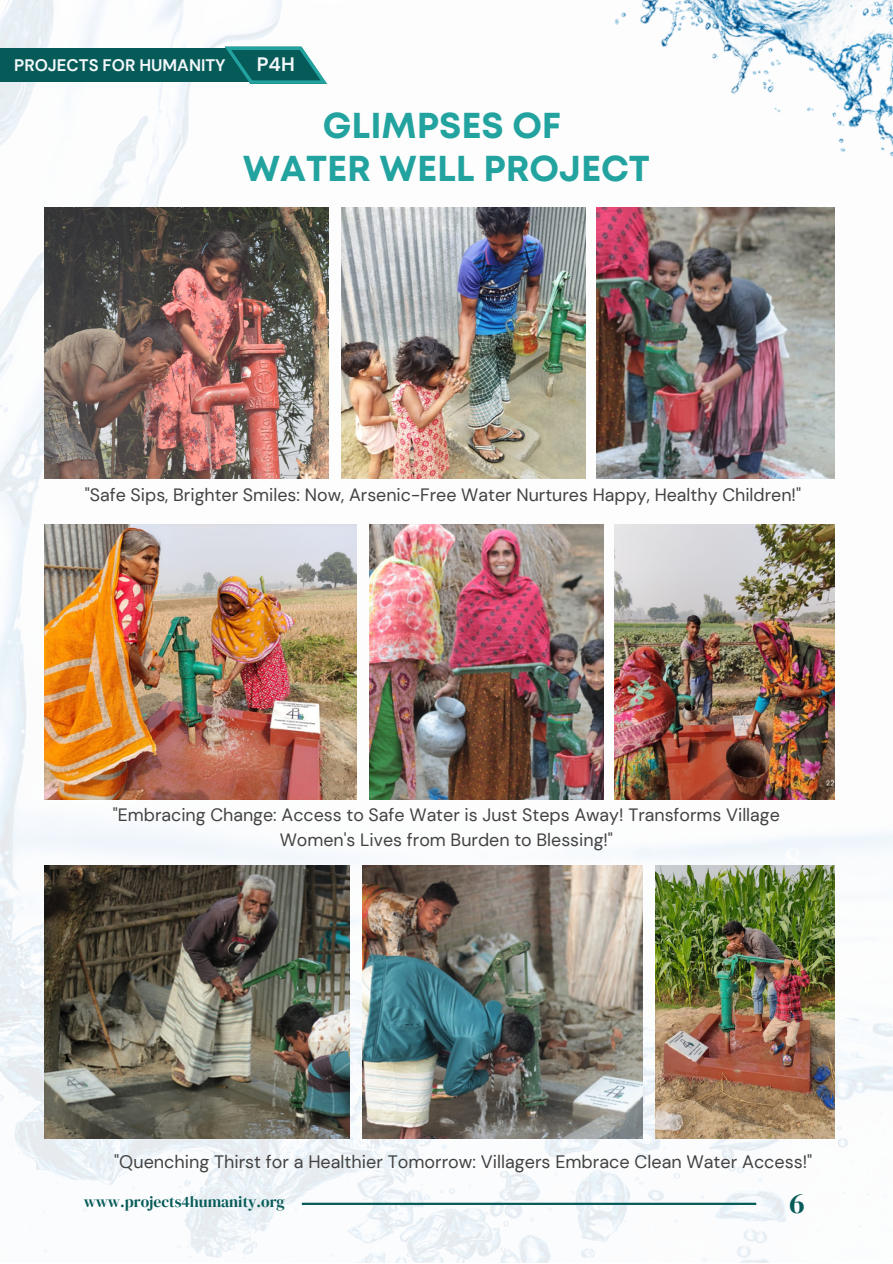
<style>
.page{position:relative;width:893px;height:1264px;background:#fff}
.page>*{position:absolute;margin:0;border:0;box-sizing:border-box;transform-origin:0 0}
.t1{font:700 36px "Mont";color:#22a39f}
.t2{font:29.55px "DM Serif Display";color:#065b58}
.t3{font:700 19.5px "DM Sans";color:#f3f7fa}
.t4{font:18px "DM Sans";color:#434242}
.t5{font:17.85px/24.8px "DM Sans";color:#434242;text-align:center}
.t6{font:700 16.65px "DM Sans";color:#f3f7fa}
.t7{font:15.6px "DM Serif Display";color:#065b58}
</style>
<div class="page">
<img style="left:0;top:0;width:892px;height:1262px">
<hr style="left:299px;top:819px;width:451px;height:2px;background:#fdfdfd">
<img style="left:597px;top:207px;width:237px;height:271px">
<img style="left:341px;top:207px;width:244px;height:271px">
<img style="left:45px;top:207px;width:283px;height:271px">
<img style="left:362px;top:865px;width:280px;height:273px">
<img style="left:45px;top:865px;width:304px;height:273px">
<img style="left:614px;top:524px;width:220px;height:276px">
<img style="left:369px;top:524px;width:234px;height:276px">
<img style="left:45px;top:524px;width:311px;height:276px">
<img style="left:655px;top:865px;width:179px;height:273px">
<hr style="left:302px;top:1202px;width:454px;height:2px;background:#065b58">
<img style="left:577px;top:0;width:315px;height:192px">
<div style="left:0;top:49px;width:284px;height:33px;background:#065b58"></div>
<svg style="left:225px;top:47px;width:102px;height:37px"></svg>
<p class="t6" style="left:14px;top:54px;width:213px">PROJECTS FOR HUMANITY</p>
<p class="t3" style="left:257px;top:52px;width:39px">P4H</p>
<p class="t1" style="left:323px;top:112px;width:240px">GLIMPSES OF</p>
<p class="t1" style="left:243px;top:154px;width:408px">WATER WELL PROJECT</p>
<p class="t5" style="left:85px;top:483px;width:717px">"Safe Sips, Brighter Smiles: Now, Arsenic-Free Water Nurtures Happy, Healthy Children!"</p>
<p class="t5" style="left:113px;top:802px;width:668px">"Embracing Change: Access to Safe Water is Just Steps Away! Transforms Village<br>Women's Lives from Burden to Blessing!"</p>
<p class="t4" style="left:114px;top:1150px;width:699px">"Quenching Thirst for a Healthier Tomorrow: Villagers Embrace Clean Water Access!"</p>
<p class="t7" style="left:84px;top:1191px;width:203px">www.projects4humanity.org</p>
<p class="t2" style="left:789px;top:1182px;width:17px">6</p>
</div>
